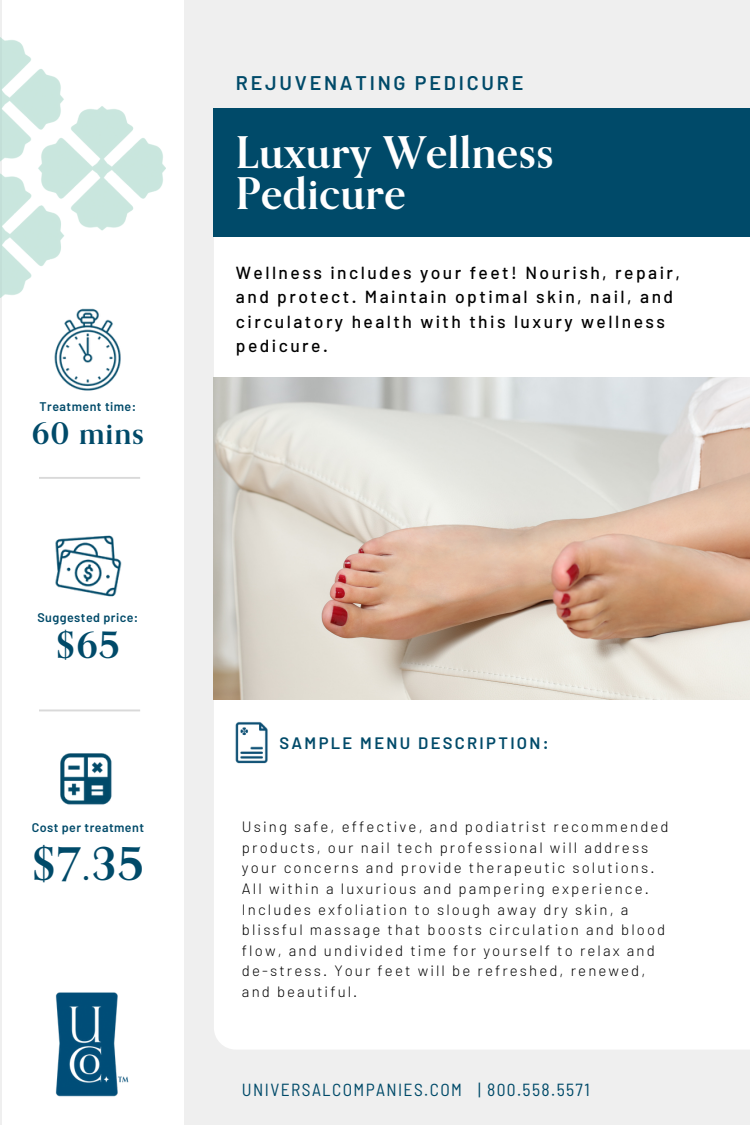
<style>
.page{position:relative;width:750px;height:1125px;background:#efefef}
.page>*{position:absolute;margin:0;border:0;box-sizing:border-box;transform-origin:0 0}
.t1{font:700 45px "Orpheus Pro";color:#004a69}
.t2{font:700 43.75px/41px "Orpheus Pro";letter-spacing:.015em;color:#fff}
.t3{font:700 36.25px "Orpheus Pro";color:#004a69}
.t4{font:700 30px "Orpheus Pro";letter-spacing:.035em;color:#004a69}
.t5{font:600 19.75px "Barlow";letter-spacing:.14em;color:#004a69}
.t6{font:500 17.5px/24.4px "Barlow";letter-spacing:.14em;color:#000}
.t7{font:semi-condensed 17.5px "Barlow";letter-spacing:.08em;color:#004a69}
.t8{font:600 16.5px "Barlow";letter-spacing:.14em;color:#004a69}
.t9{font:300 15px/20.6px "Barlow";letter-spacing:.14em;color:#000}
.t10{font:600 12.5px "Barlow";letter-spacing:.035em;color:#004a69}
</style>
<div class="page">
<div style="left:3px;top:0;width:181px;height:1125px;background:#fff"></div>
<div style="left:214px;top:237px;width:536px;height:812px;background:#fff"></div>
<img style="left:214px;top:377px;width:536px;height:322px">
<img style="left:0;top:38px;width:166px;height:260px">
<div style="left:214px;top:108px;width:536px;height:129px;background:#004a69"></div>
<img style="left:55px;top:992px;width:74px;height:105px">
<img style="left:228px;top:718px;width:47px;height:48px">
<img style="left:54px;top:308px;width:67px;height:83px">
<img style="left:55px;top:535px;width:67px;height:62px">
<img style="left:60px;top:753px;width:52px;height:52px">
<svg style="left:39px;top:477px;width:101px;height:2px"></svg>
<svg style="left:39px;top:709px;width:101px;height:2px"></svg>
<p class="t10" style="left:40px;top:399px;width:98px">Treatment time:</p>
<p class="t4" style="left:32px;top:415px;width:114px">60 mins</p>
<p class="t10" style="left:37px;top:610px;width:103px">Suggested price:</p>
<p class="t3" style="left:56px;top:623px;width:65px">$65</p>
<p class="t10" style="left:32px;top:820px;width:114px">Cost per treatment</p>
<p class="t1" style="left:32px;top:836px;width:113px">$7.35</p>
<p class="t5" style="left:236px;top:70px;width:289px">REJUVENATING PEDICURE</p>
<p class="t2" style="left:236px;top:132px;width:319px">Luxury Wellness<br>Pedicure</p>
<p class="t6" style="left:236px;top:260px;width:446px">Wellness includes your feet! Nourish, repair, and protect. Maintain optimal skin, nail, and circulatory health with this luxury wellness pedicure.</p>
<p class="t8" style="left:280px;top:732px;width:271px">SAMPLE MENU DESCRIPTION:</p>
<p class="t9" style="left:242px;top:816px;width:428px">Using safe, effective, and podiatrist recommended products, our nail tech professional will address your concerns and provide therapeutic solutions.<br>All within a luxurious and pampering experience.<br>Includes exfoliation to slough away dry skin, a blissful massage that boosts circulation and blood flow, and undivided time for yourself to relax and de-stress. Your feet will be refreshed, renewed, and beautiful.</p>
<p class="t7" style="left:242px;top:1079px;width:349px">UNIVERSALCOMPANIES.COM | 800.558.5571</p>
</div>
